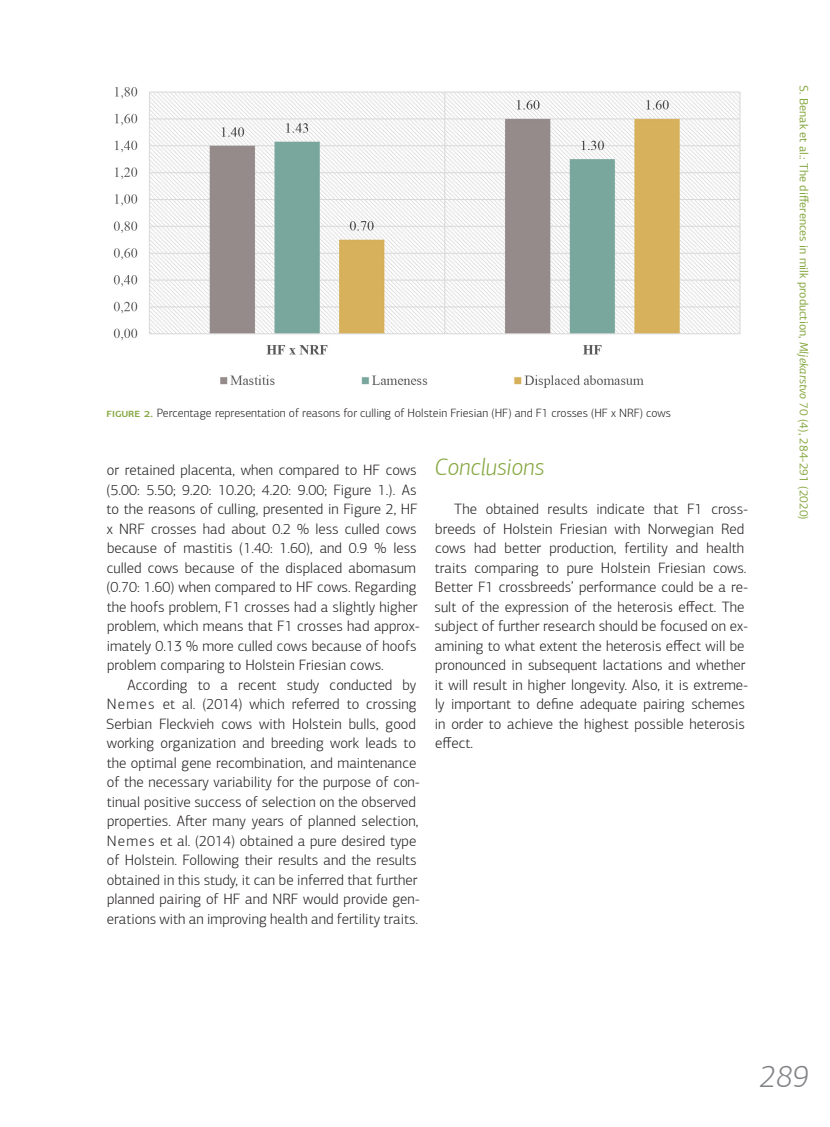
<style>
.page{position:relative;width:830px;height:1127px;background:#fff}
.page>*{position:absolute;margin:0;border:0;box-sizing:border-box;transform-origin:0 0}
.t1{font:italic 300 31.5px "PF Agora Sans Pro";color:#808285}
.t2{font:italic 300 24px "PF Agora Sans Pro";color:#85a73f}
.t3{font:300 15px/19.5px "PF Agora Sans Pro";color:#231f20}
.t4{font:300 12px "PF Agora Sans Pro";color:#231f20}
.t5{font:12px "PF Agora Sans Pro";color:#85a73f}
.t6{font:500 12px "PF Agora Sans Pro";color:#85a73f}
.s1{font-weight:500;color:#85a73f}
.s2{font-style:italic}
</style>
<div class="page">
<img style="left:113px;top:87px;width:628px;height:301px">
<p class="t6" style="left:107px;top:405px;width:22px">Figure</p>
<p class="t4" style="left:144px;top:406px;width:528px"><span class="s1">2.</span> Percentage representation of reasons for culling of Holstein Friesian (HF) and F1 crosses (HF x NRF) cows</p>
<p class="t3" style="left:106px;top:460px;width:315px">or retained placenta, when compared to HF cows (5.00: 5.50; 9.20: 10.20; 4.20: 9.00; Figure 1.). As to the reasons of culling, presented in Figure 2, HF x NRF crosses had about 0.2 % less culled cows because of mastitis (1.40: 1.60), and 0.9 % less culled cows because of the displaced abomasum (0.70: 1.60) when compared to HF cows. Regarding the hoofs problem, F1 crosses had a slightly higher problem, which means that F1 crosses had approx&shy;imately 0.13 % more culled cows because of hoofs problem comparing to Holstein Friesian cows.</p>
<p class="t3" style="left:106px;top:675px;width:315px;text-indent:21px">According to a recent study conducted by Nemes et al. (2014) which referred to crossing Serbian Fleckvieh cows with Holstein bulls, good working organization and breeding work leads to the optimal gene recombination, and maintenance of the necessary variability for the purpose of con&shy;tinual positive success of selection on the observed properties. After many years of planned selection, Nemes et al. (2014) obtained a pure desired type of Holstein. Following their results and the results obtained in this study, it can be inferred that further planned pairing of HF and NRF would provide gen&shy;erations with an improving health and fertility traits.</p>
<h2 class="t2" style="left:434px;top:453px;width:111px">Conclusions</h2>
<p class="t3" style="left:434px;top:499px;width:315px;text-indent:20px">The obtained results indicate that F1 cross&shy;breeds of Holstein Friesian with Norwegian Red cows had better production, fertility and health traits comparing to pure Holstein Friesian cows.<br>Better F1 crossbreeds’ performance could be a re&shy;sult of the expression of the heterosis effect. The subject of further research should be focused on ex&shy;amining to what extent the heterosis effect will be pronounced in subsequent lactations and whether it will result in higher longevity. Also, it is extreme&shy;ly important to define adequate pairing schemes in order to achieve the highest possible heterosis effect.</p>
<p class="t5" style="left:810px;top:85px;width:436px;rotate:90deg">S. Benak et al.: The differences in milk production, <span class="s2">Mljekarstvo</span> 70 (4), 284-291 (2020)</p>
<h1 class="t1" style="left:759px;top:1058px;width:50px">289</h1>
</div>
